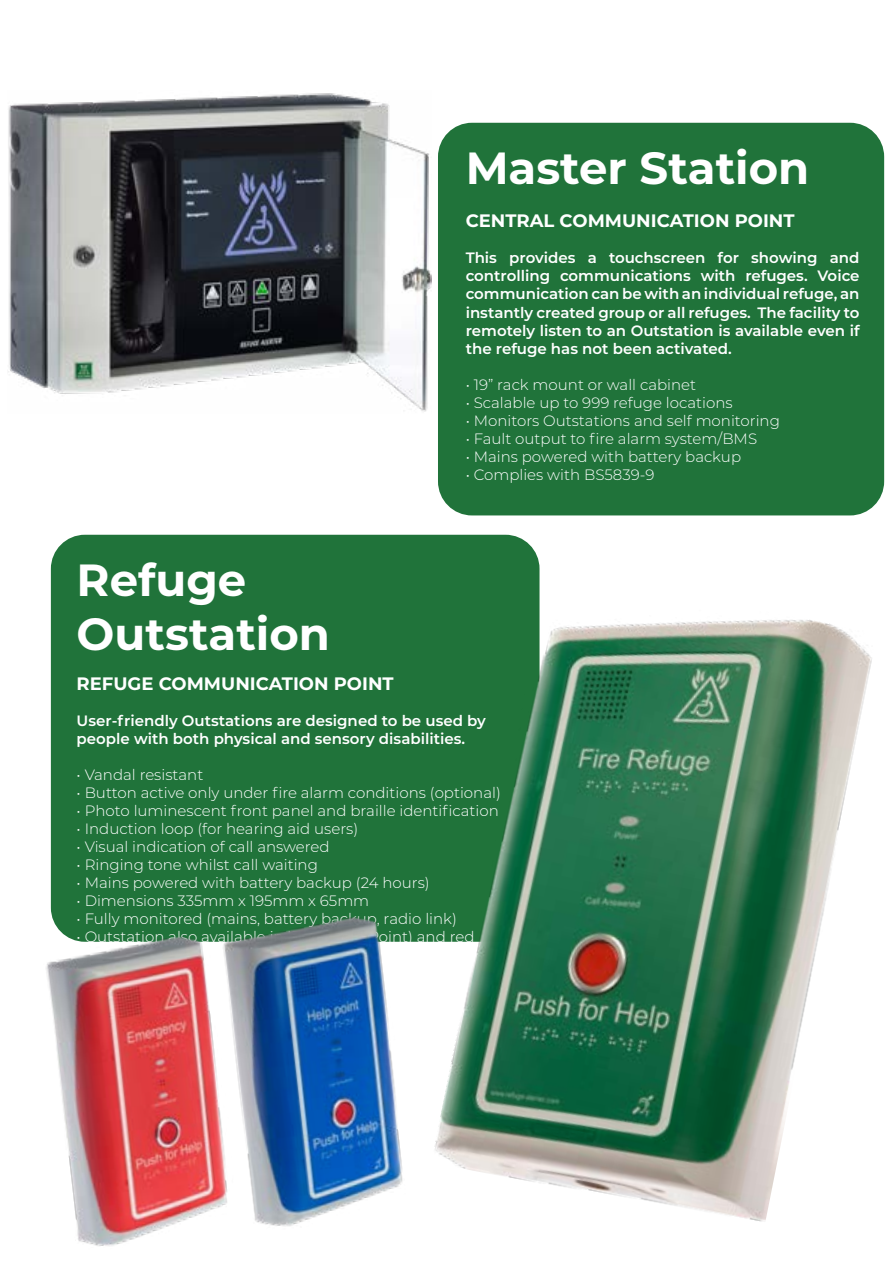
<style>
.page{position:relative;width:893px;height:1263px;background:#fff}
.page>*{position:absolute;margin:0;border:0;box-sizing:border-box;transform-origin:0 0}
.t1{font:700 45px/54px "Montserrat";color:#fff}
.t2{font:700 18px "Montserrat";color:#fff}
.t3{font:300 15px "Montserrat";color:#fff}
.t4{font:600 15px/18px "Montserrat";color:#fff}
</style>
<div class="page">
<div style="left:51px;top:535px;width:488px;height:407px;background:#20733a;border-radius:34px"></div>
<img style="left:431px;top:568px;width:441px;height:654px">
<img style="left:46px;top:911px;width:370px;height:335px">
<img style="left:8px;top:93px;width:423px;height:319px">
<div style="left:438px;top:123px;width:446px;height:392px;background:#20733a;border-radius:34px"></div>
<h1 class="t1" style="left:466px;top:139px;width:345px">Master Station</h1>
<p class="t2" style="left:466px;top:208px;width:330px">CENTRAL COMMUNICATION POINT</p>
<p class="t4" style="left:466px;top:248px;width:395px;text-align:justify">This provides a touchscreen for showing and controlling communications with refuges. Voice communication can be with an individual refuge, an instantly created group or all refuges. The facility to remotely listen to an Outstation is available even if the refuge has not been activated.</p>
<p class="t3" style="left:466px;top:374px;width:232px">• 19” rack mount or wall cabinet</p>
<p class="t3" style="left:466px;top:392px;width:268px">• Scalable up to 999 refuge locations</p>
<p class="t3" style="left:466px;top:410px;width:316px">• Monitors Outstations and self monitoring</p>
<p class="t3" style="left:466px;top:428px;width:293px">• Fault output to fire alarm system/BMS</p>
<p class="t3" style="left:466px;top:446px;width:277px">• Mains powered with battery backup</p>
<p class="t3" style="left:466px;top:464px;width:190px">• Complies with BS5839-9</p>
<h1 class="t1" style="left:77px;top:551px;width:255px">Refuge<br>Outstation</h1>
<p class="t2" style="left:77px;top:670px;width:319px">REFUGE COMMUNICATION POINT</p>
<p class="t4" style="left:77px;top:711px;width:411px">User-friendly Outstations are designed to be used by people with both physical and sensory disabilities.</p>
<p class="t3" style="left:77px;top:764px;width:128px">• Vandal resistant</p>
<p class="t3" style="left:77px;top:782px;width:426px">• Button active only under fire alarm conditions (optional)</p>
<p class="t3" style="left:77px;top:800px;width:424px">• Photo luminescent front panel and braille identification</p>
<p class="t3" style="left:77px;top:818px;width:283px">• Induction loop (for hearing aid users)</p>
<p class="t3" style="left:77px;top:836px;width:255px">• Visual indication of call answered</p>
<p class="t3" style="left:77px;top:854px;width:243px">• Ringing tone whilst call waiting</p>
<p class="t3" style="left:77px;top:872px;width:355px">• Mains powered with battery backup (24 hours)</p>
<p class="t3" style="left:77px;top:890px;width:294px">• Dimensions 335mm x 195mm x 65mm</p>
<p class="t3" style="left:77px;top:908px;width:382px">• Fully monitored (mains, battery backup, radio link)</p>
<p class="t3" style="left:77px;top:926px;width:399px">• Outstation also available in blue (Help Point) and red</p>
</div>
